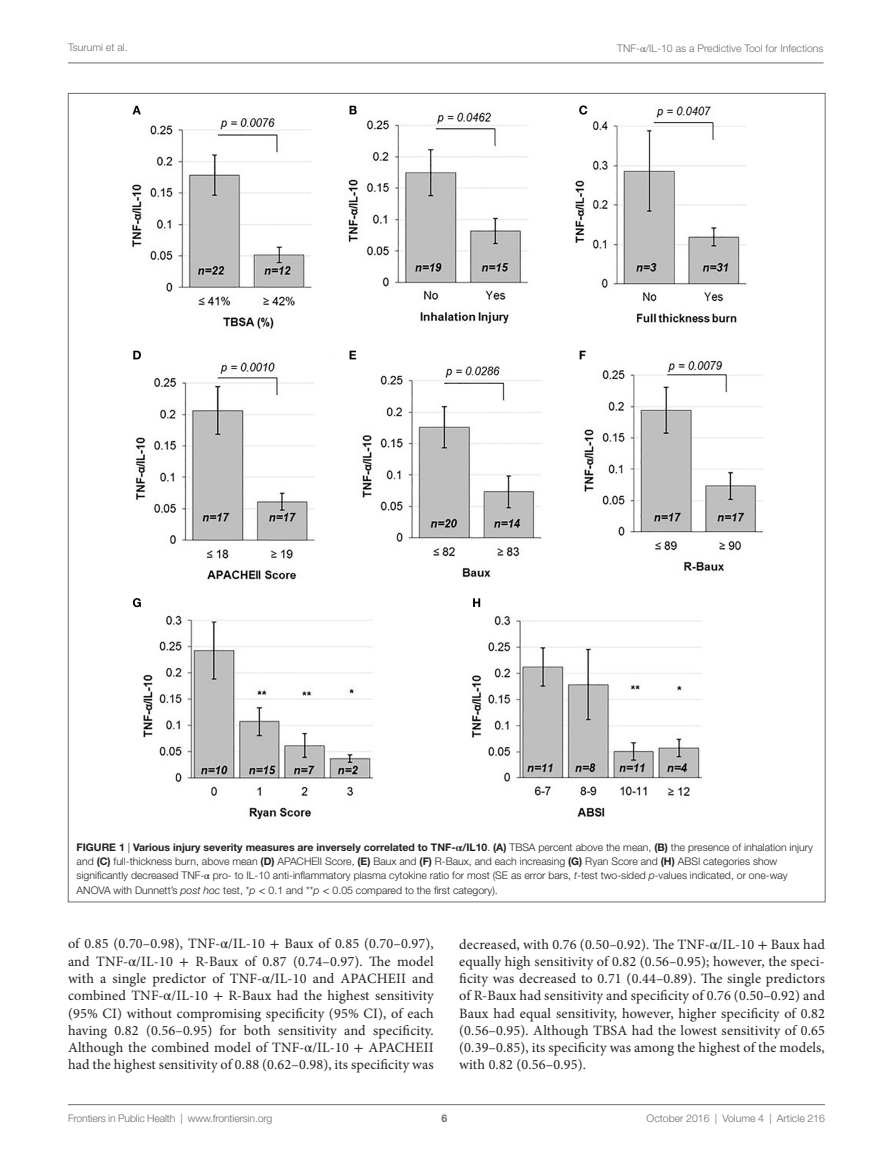
<style>
.page{position:relative;width:893px;height:1170px;background:#fff}
.page>*{position:absolute;margin:0;border:0;box-sizing:border-box;transform-origin:0 0}
.t1{font:14.25px/17.2px "Minion Pro";letter-spacing:.01em;color:#231f20;text-align:justify}
.t2{font:300 10.5px/14.2px "Helvetica Neue LT Std";color:#231f20}
.t3{font:300 10.5px "Helvetica Neue LT Std";color:#6c6d70}
.t4{font:700 10.5px "Helvetica Neue LT Std";color:#6c6d70}
.s1{font-family:"STIX General";font-weight:400}
.s2{font-weight:700}
.s3{font-family:"STIX General";font-weight:700}
.s4{font-style:italic}
.s5{font-family:"STIX General"}
</style>
<div class="page">
<img style="left:132px;top:105px;width:632px;height:715px">
<hr style="left:68px;top:63px;width:756px;height:1px;background:#6c6d70">
<hr style="left:68px;top:1104px;width:757px;height:1px;background:#6c6d70">
<p class="t3" style="left:68px;top:41px;width:61px">Tsurumi et al.</p>
<p class="t3" style="left:617px;top:42px;width:208px">TNF-<span class="s1">α</span>/IL-10 as a Predictive Tool for Infections</p>
<p class="t2" style="left:77px;top:839px;width:738px"><span class="s2">FIG URE 1</span> | <span class="s2">Various injury severity measures are inversely correlated to TNF-</span><span class="s3">α</span><span class="s2">/IL10</span>. <span class="s2">(A)</span> TBSA percent above the mean, <span class="s2">(B)</span> the presence of inhalation injury and <span class="s2">(C)</span> full-thickness burn, above mean <span class="s2">(D)</span> APACHEII Score, <span class="s2">(E)</span> Baux and <span class="s2">(F)</span> R-Baux, and each increasing <span class="s2">(G)</span> Ryan Score and <span class="s2">(H)</span> ABSI categories show significantly decreased TNF-<span class="s1">α</span> pro- to IL-10 anti-inflammatory plasma cytokine ratio for most (SE as error bars, <span class="s4">t</span>-test two-sided <span class="s4">p</span>-values indicated, or one-way ANOVA with Dunnett’s <span class="s4">post hoc</span> test, *<span class="s4">p</span> <span class="s1">&lt;</span> 0.1 and **<span class="s4">p</span> <span class="s1">&lt;</span> 0.05 compared to the first category).</p>
<p class="t1" style="left:68px;top:935px;width:367px">of 0.85 (0.70–0.98), TNF-<span class="s5">α</span>/IL-10 <span class="s5">+</span> Baux of 0.85 (0.70–0.97), and TNF-<span class="s5">α</span>/IL-10 <span class="s5">+</span> R-Baux of 0.87 (0.74–0.97). The model with a single predictor of TNF-<span class="s5">α</span>/IL-10 and APACHEII and combined TNF-<span class="s5">α</span>/IL-10 <span class="s5">+</span> R-Baux had the highest sensitivity (95% CI) without compromising specificity (95% CI), of each having 0.82 (0.56–0.95) for both sensitivity and specificity.<br>Although the combined model of TNF-<span class="s5">α</span>/IL-10 <span class="s5">+</span> APACHEII had the highest sensitivity of 0.88 (0.62–0.98), its specificity was</p>
<p class="t1" style="left:459px;top:935px;width:367px">decreased, with 0.76 (0.50–0.92). The TNF-<span class="s5">α</span>/IL-10 <span class="s5">+</span> Baux had equally high sensitivity of 0.82 (0.56–0.95); however, the speci&shy;ficity was decreased to 0.71 (0.44–0.89). The single predictors of R-Baux had sensitivity and specificity of 0.76 (0.50–0.92) and Baux had equal sensitivity, however, higher specificity of 0.82 (0.56–0.95). Although TBSA had the lowest sensitivity of 0.65 (0.39–0.85), its specificity was among the highest of the models, with 0.82 (0.56–0.95).</p>
<p class="t3" style="left:68px;top:1111px;width:206px">Frontiers in Public Health | www.frontiersin.org</p>
<p class="t3" style="left:647px;top:1111px;width:180px">October 2016 | Volume 4 | Article 216</p>
<p class="t4" style="left:441px;top:1111px;width:7px">6</p>
</div>
